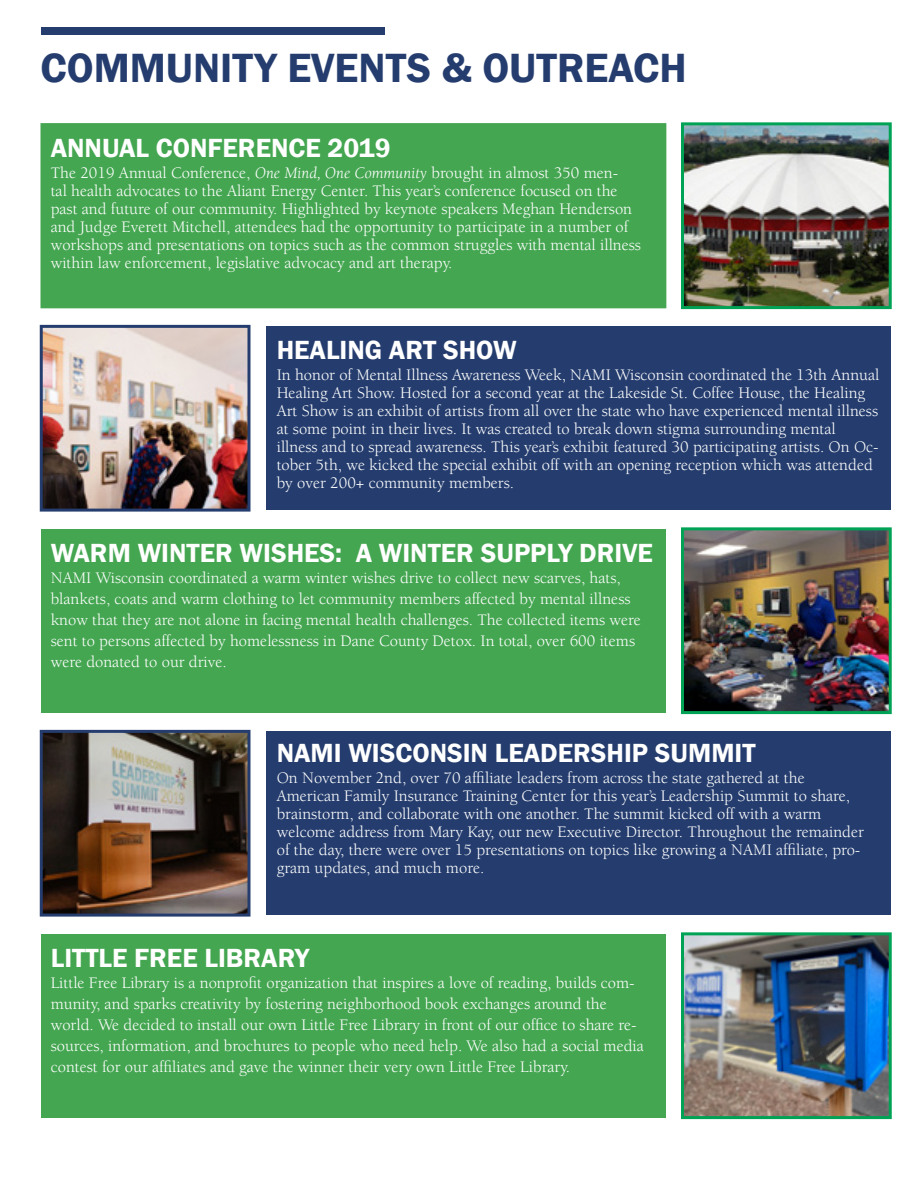
<style>
.page{position:relative;width:918px;height:1188px;background:#fff}
.page>*{position:absolute;margin:0;border:0;box-sizing:border-box;transform-origin:0 0}
.t1{font:600 42px "Franklin Gothic";color:#253d6e}
.t2{font:600 27px "Franklin Gothic";color:#fff}
.t3{font:16.5px/18px "Berkeley Std";color:#fff}
.s1{font-style:italic}
</style>
<div class="page">
<div style="left:41px;top:28px;width:344px;height:7px;background:#253d6e"></div>
<div style="left:40px;top:123px;width:626px;height:185px;background:#44a651;border:2px solid #44a651"></div>
<img style="left:685px;top:126px;width:203px;height:179px">
<div style="left:681px;top:122px;width:211px;height:187px;border:3px solid #00a355"></div>
<div style="left:266px;top:326px;width:624px;height:184px;background:#253d6e"></div>
<img style="left:44px;top:329px;width:202px;height:179px">
<div style="left:40px;top:325px;width:210px;height:187px;border:3px solid #253d6e"></div>
<div style="left:41px;top:529px;width:625px;height:184px;background:#44a651"></div>
<img style="left:685px;top:531px;width:203px;height:179px">
<div style="left:681px;top:527px;width:211px;height:187px;border:3px solid #00a355"></div>
<div style="left:266px;top:731px;width:624px;height:184px;background:#253d6e"></div>
<img style="left:44px;top:734px;width:202px;height:179px">
<div style="left:40px;top:730px;width:210px;height:187px;border:3px solid #253d6e"></div>
<div style="left:41px;top:934px;width:625px;height:184px;background:#44a651"></div>
<img style="left:685px;top:936px;width:203px;height:179px">
<div style="left:681px;top:932px;width:211px;height:187px;border:3px solid #00a355"></div>
<h1 class="t1" style="left:40px;top:42px;width:648px">COMMUNITY EVENTS &amp; OUTREACH</h1>
<h2 class="t2" style="left:51px;top:131px;width:341px">ANNUAL CONFERENCE 2019</h2>
<p class="t3" style="left:51px;top:164px;width:592px">The 2019 Annual Conference, <span class="s1">One Mind, One Community</span> brought in almost 350 men-<br>tal health advocates to the Aliant Energy Center. This year’s conference focused on the past and future of our community. Highlighted by keynote speakers Meghan Henderson and Judge Everett Mitchell, attendees had the opportunity to participate in a number of workshops and presentations on topics such as the common struggles with mental illness within law enforcement, legislative advocacy and art therapy.</p>
<h2 class="t2" style="left:277px;top:334px;width:242px">HEALING ART SHOW</h2>
<p class="t3" style="left:277px;top:366px;width:604px">In honor of Mental Illness Awareness Week, NAMI Wisconsin coordinated the 13th Annual Healing Art Show. Hosted for a second year at the Lakeside St. Coffee House, the Healing Art Show is an exhibit of artists from all over the state who have experienced mental illness at some point in their lives. It was created to break down stigma surrounding mental illness and to spread awareness. This year’s exhibit featured 30 participating artists. On Oc&shy;tober 5th, we kicked the special exhibit off with an opening reception which was attended by over 200+ community members.</p>
<h2 class="t2" style="left:51px;top:536px;width:604px">WARM WINTER WISHES: A WINTER SUPPLY DRIVE</h2>
<p class="t3" style="left:51px;top:567px;width:592px;line-height:21px">NAMI Wisconsin coordinated a warm winter wishes drive to collect new scarves, hats, blankets, coats and warm clothing to let community members affected by mental illness know that they are not alone in facing mental health challenges. The collected items were sent to persons affected by homelessness in Dane County Detox. In total, over 600 items were donated to our drive.</p>
<h2 class="t2" style="left:277px;top:736px;width:480px">NAMI WISCONSIN LEADERSHIP SUMMIT</h2>
<p class="t3" style="left:277px;top:769px;width:589px">On November 2nd, over 70 affiliate leaders from across the state gathered at the American Family Insurance Training Center for this year’s Leadership Summit to share, brainstorm, and collaborate with one another. The summit kicked off with a warm welcome address from Mary Kay, our new Executive Director. Throughout the remainder of the day, there were over 15 presentations on topics like growing a NAMI affiliate, pro&shy;gram updates, and much more.</p>
<h2 class="t2" style="left:51px;top:941px;width:260px">LITTLE FREE LIBRARY</h2>
<p class="t3" style="left:51px;top:972px;width:595px;line-height:21px">Little Free Library is a nonprofit organization that inspires a love of reading, builds com&shy;munity, and sparks creativity by fostering neighborhood book exchanges around the world. We decided to install our own Little Free Library in front of our office to share re&shy;sources, information, and brochures to people who need help. We also had a social media contest for our affiliates and gave the winner their very own Little Free Library.</p>
</div>
